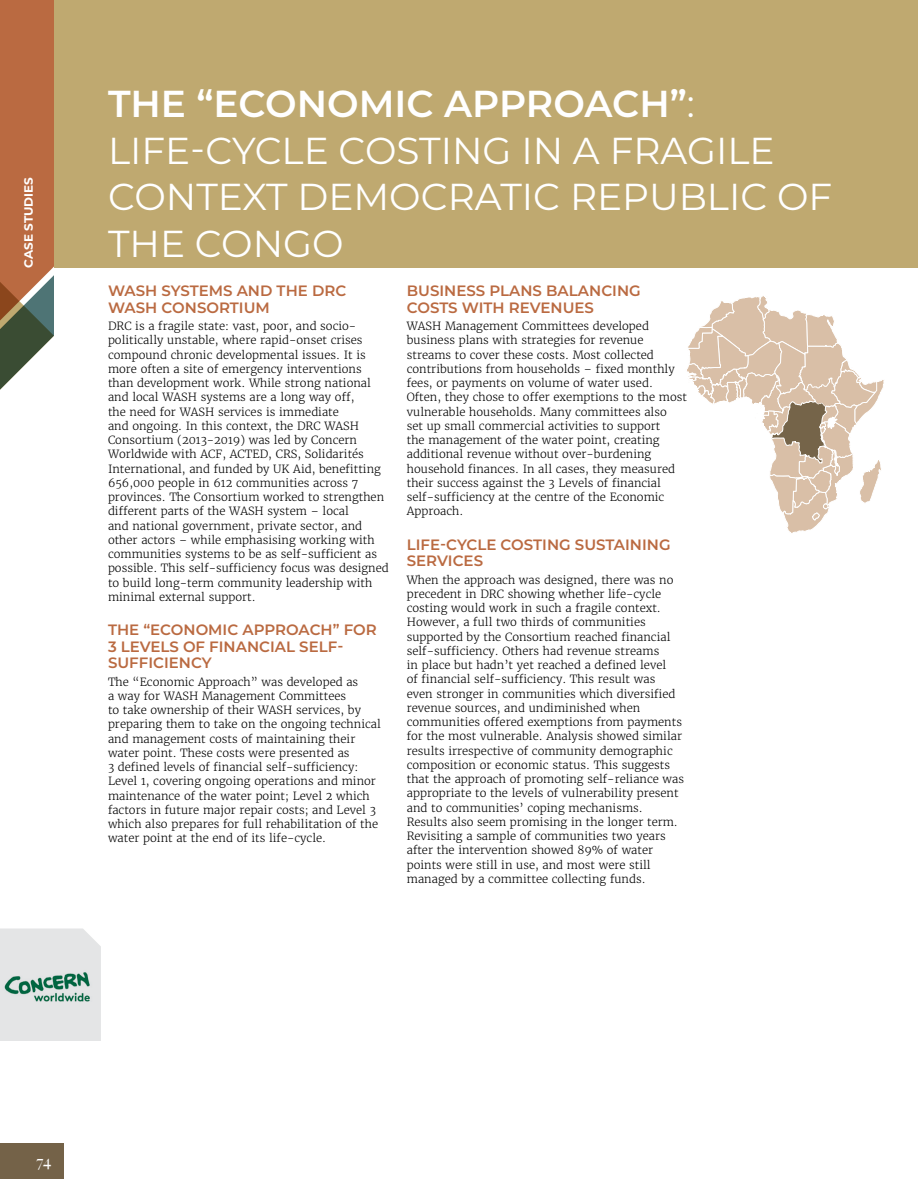
<style>
.page{position:relative;width:918px;height:1188px;background:#fff}
.page>*{position:absolute;margin:0;border:0;box-sizing:border-box;transform-origin:0 0}
.t1{font:37.5px/46.5px "Montserrat";color:#fff}
.t2{font:600 15px/16.5px "Montserrat";color:#ba6a41}
.t3{font:500 15px "Big Caslon";color:#fff}
.t4{font:700 12px "Montserrat";color:#fff}
.t5{font:300 11.25px/14.2px "Merriweather";color:#000}
.s1{font-weight:600}
</style>
<div class="page">
<div style="left:0;top:0;width:918px;height:268px;background:#bfa970"></div>
<div style="left:0;top:1143px;width:64px;height:36px;background:#746248"></div>
<svg style="left:0;top:0;width:54px;height:390px"></svg>
<svg style="left:687px;top:296px;width:197px;height:237px"></svg>
<div style="left:0;top:929px;width:101px;height:112px;background:#e4e5e6"></div>
<img style="left:3px;top:964px;width:93px;height:41px">
<p class="t4" style="left:20px;top:268px;width:92px;rotate:-90deg">CASE STUDIES</p>
<h1 class="t1" style="left:108px;top:79px;width:726px"><span class="s1">THE “ECONOMIC APPROACH”</span>:<br>LIFE-CYCLE COSTING IN A FRAGILE<br>CONTEXT DEMOCRATIC REPUBLIC OF<br>THE CONGO</h1>
<h2 class="t2" style="left:108px;top:282px;width:240px">WASH SYSTEMS AND THE DRC<br>WASH CONSORTIUM</h2>
<p class="t5" style="left:108px;top:319px;width:282px">DRC is a fragile state: vast, poor, and socio&shy;politically unstable, where rapid-onset crises compound chronic developmental issues. It is more often a site of emergency interventions than development work. While strong national and local WASH systems are a long way off,<br>the need for WASH services is immediate<br>and ongoing. In this context, the DRC WASH Consortium (2013-2019) was led by Concern Worldwide with ACF, ACTED, CRS, Solidarités International, and funded by UK Aid, benefitting 656,000 people in 612 communities across 7 provinces. The Consortium worked to strengthen different parts of the WASH system – local<br>and national government, private sector, and other actors – while emphasising working with communities systems to be as self-sufficient as possible. This self-sufficiency focus was designed to build long-term community leadership with minimal external support.</p>
<h2 class="t2" style="left:108px;top:621px;width:270px">THE “ECONOMIC APPROACH” FOR<br>3 LEVELS OF FINANCIAL SELF-<br>SUFFICIENCY</h2>
<p class="t5" style="left:108px;top:674px;width:274px">The “Economic Approach” was developed as<br>a way for WASH Management Committees<br>to take ownership of their WASH services, by preparing them to take on the ongoing technical and management costs of maintaining their water point. These costs were presented as<br>3 defined levels of financial self-sufficiency:<br>Level 1, covering ongoing operations and minor maintenance of the water point; Level 2 which factors in future major repair costs; and Level 3 which also prepares for full rehabilitation of the water point at the end of its life-cycle.</p>
<h2 class="t2" style="left:407px;top:282px;width:235px">BUSINESS PLANS BALANCING<br>COSTS WITH REVENUES</h2>
<p class="t5" style="left:407px;top:319px;width:282px">WASH Management Committees developed business plans with strategies for revenue streams to cover these costs. Most collected contributions from households – fixed monthly fees, or payments on volume of water used.<br>Often, they chose to offer exemptions to the most vulnerable households. Many committees also<br>set up small commercial activities to support<br>the management of the water point, creating additional revenue without over-burdening household finances. In all cases, they measured their success against the 3 Levels of financial self-sufficiency at the centre of the Economic Approach.</p>
<h2 class="t2" style="left:407px;top:536px;width:265px">LIFE-CYCLE COSTING SUSTAINING<br>SERVICES</h2>
<p class="t5" style="left:407px;top:572px;width:279px">When the approach was designed, there was no precedent in DRC showing whether life-cycle costing would work in such a fragile context.<br>However, a full two thirds of communities supported by the Consortium reached financial self-sufficiency. Others had revenue streams<br>in place but hadn’t yet reached a defined level<br>of financial self-sufficiency. This result was even stronger in communities which diversified revenue sources, and undiminished when communities offered exemptions from payments for the most vulnerable. Analysis showed similar results irrespective of community demographic composition or economic status. This suggests that the approach of promoting self-reliance was appropriate to the levels of vulnerability present and to communities’ coping mechanisms.<br>Results also seem promising in the longer term.<br>Revisiting a sample of communities two years after the intervention showed 89% of water points were still in use, and most were still managed by a committee collecting funds.</p>
<h2 class="t3" style="left:37px;top:1149px;width:16px">74</h2>
</div>
